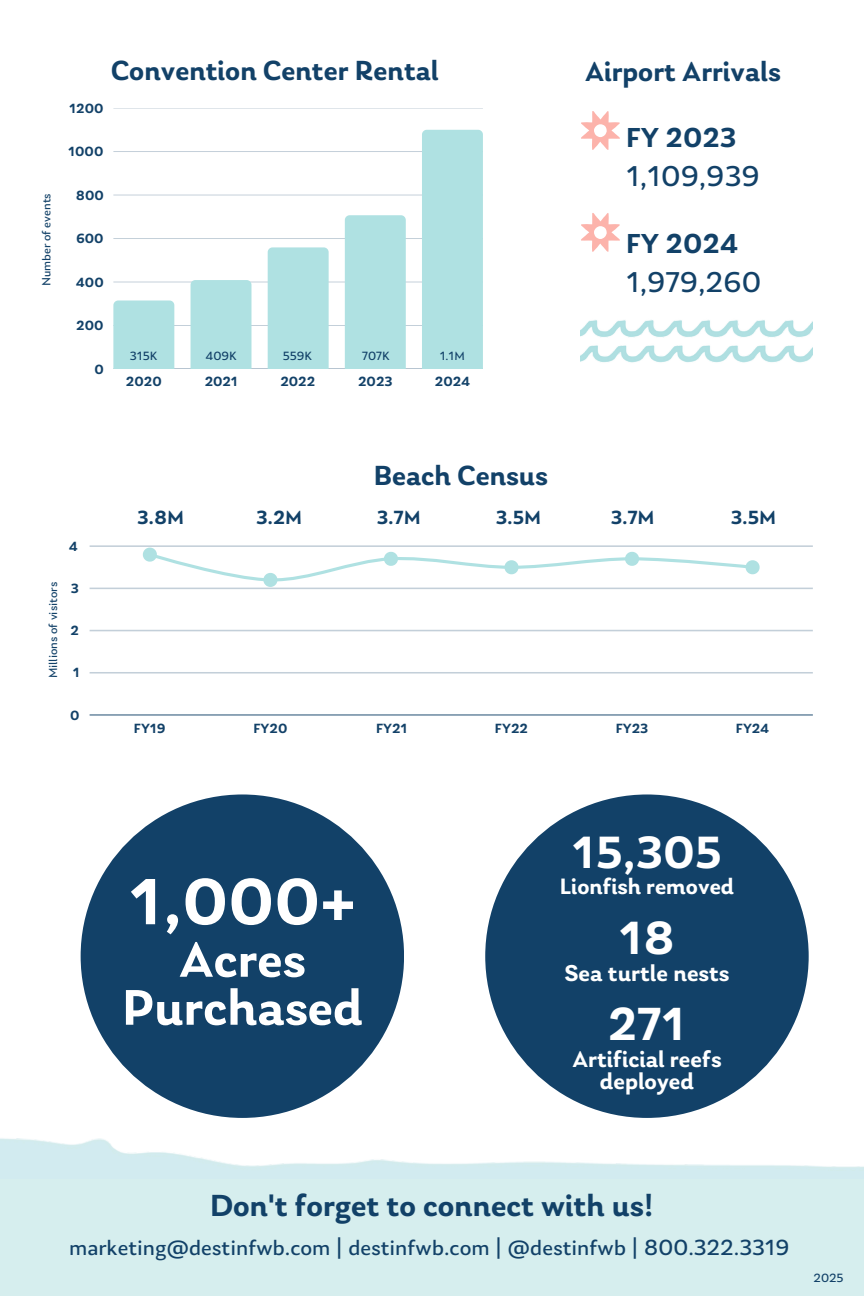
<style>
.page{position:relative;width:864px;height:1296px;background:#fff}
.page>*{position:absolute;margin:0;border:0;box-sizing:border-box;transform-origin:0 0}
.t1{font:600 68.4px "Laca";color:#fff}
.t2{font:600 52.4px/48px "Laca";color:#fff;text-align:center}
.t3{font:600 48.8px "Laca";color:#fff}
.t4{font:600 47.4px "Laca";color:#fff}
.t5{font:600 32px "Laca";color:#124168}
.t6{font:600 29px "Laca";color:#124168}
.t7{font:28.8px/39px "Laca Text";color:#124168}
.t8{font:600 24px/22px "Laca";color:#fff;text-align:center}
.t9{font:600 23.4px "Laca";color:#fff}
.t10{font:22px "Laca Text";color:#124168}
.t11{font:600 20px "Laca";color:#124168}
.t12{font:600 14px "Laca";color:#124168}
.t13{font:12px "Laca Text";color:#124168}
.s1{font-family:"Laca";font-weight:600}
</style>
<div class="page">
<div style="left:0;top:1179px;width:864px;height:117px;background:#d6eeee"></div>
<div style="left:485px;top:794px;width:324px;height:324px;background:#124168;border-radius:50%"></div>
<div style="left:81px;top:794px;width:323px;height:324px;background:#124168;border-radius:50%"></div>
<hr style="left:113px;top:325px;width:370px;height:1px;background:#c3cfd9">
<hr style="left:113px;top:282px;width:370px;height:1px;background:#e1e7ec">
<hr style="left:113px;top:238px;width:370px;height:1px;background:#c4d0d9">
<hr style="left:113px;top:195px;width:370px;height:1px;background:#e0e6eb">
<hr style="left:113px;top:151px;width:370px;height:1px;background:#c5d0da">
<hr style="left:113px;top:108px;width:370px;height:1px;background:#dfe5ea">
<div style="left:113px;top:300px;width:61px;height:69px;background:#afe1e2"></div>
<div style="left:191px;top:280px;width:60px;height:89px;background:#afe1e2"></div>
<div style="left:268px;top:247px;width:61px;height:122px;background:#afe1e2"></div>
<div style="left:345px;top:215px;width:61px;height:154px;background:#afe1e2"></div>
<div style="left:422px;top:130px;width:61px;height:239px;background:#afe1e2"></div>
<hr style="left:90px;top:714px;width:723px;height:2px;background:#124168;opacity:.6">
<hr style="left:90px;top:672px;width:723px;height:2px;background:#124168;opacity:.25">
<hr style="left:90px;top:630px;width:723px;height:1px;background:#c3cfd9">
<hr style="left:90px;top:588px;width:723px;height:1px;background:#c3cfd9">
<hr style="left:90px;top:545px;width:723px;height:2px;background:#124168;opacity:.25">
<svg style="left:143px;top:548px;width:617px;height:39px"></svg>
<svg style="left:581px;top:111px;width:39px;height:39px"></svg>
<img style="left:580px;top:320px;width:233px;height:43px">
<svg style="left:581px;top:213px;width:39px;height:39px"></svg>
<p class="t13" style="left:41px;top:286px;width:95px;rotate:-90deg">Number of events</p>
<p class="t6" style="left:111px;top:58px;width:329px">Convention Center Rental</p>
<p class="t12" style="left:69px;top:102px;width:36px">1200</p>
<p class="t12" style="left:68px;top:146px;width:37px">1000</p>
<p class="t12" style="left:76px;top:189px;width:29px">800</p>
<p class="t12" style="left:76px;top:233px;width:29px">600</p>
<p class="t12" style="left:76px;top:276px;width:29px">400</p>
<p class="t12" style="left:76px;top:320px;width:29px">200</p>
<p class="t12" style="left:95px;top:363px;width:11px">0</p>
<p class="t13" style="left:130px;top:351px;width:29px">315K</p>
<h6 class="t13" style="left:206px;top:351px;width:33px">409K</h6>
<h2 class="t13" style="left:283px;top:351px;width:31px">559K</h2>
<h6 class="t13" style="left:362px;top:351px;width:29px">707K</h6>
<h6 class="t13" style="left:440px;top:351px;width:27px">1.1M</h6>
<p class="t12" style="left:126px;top:375px;width:37px">2020</p>
<p class="t12" style="left:205px;top:375px;width:35px">2021</p>
<p class="t12" style="left:280px;top:375px;width:36px">2022</p>
<p class="t12" style="left:358px;top:375px;width:36px">2023</p>
<p class="t12" style="left:435px;top:375px;width:37px">2024</p>
<h2 class="t6" style="left:585px;top:59px;width:197px">Airport Arrivals</h2>
<p class="t7" style="left:626px;top:120px;width:135px"><span class="s1">FY 2023<br></span>1,109,939</p>
<p class="t7" style="left:626px;top:226px;width:137px"><span class="s1">FY 2024<br></span>1,979,260</p>
<p class="t12" style="left:69px;top:540px;width:11px">4</p>
<p class="t13" style="left:48px;top:678px;width:98px;rotate:-90deg">Millions of visitors</p>
<p class="t12" style="left:71px;top:583px;width:10px">3</p>
<p class="t12" style="left:71px;top:625px;width:10px">2</p>
<p class="t12" style="left:73px;top:667px;width:9px">1</p>
<p class="t12" style="left:70px;top:709px;width:11px">0</p>
<h2 class="t6" style="left:374px;top:464px;width:176px">Beach Census</h2>
<h6 class="t11" style="left:137px;top:509px;width:49px">3.8M</h6>
<p class="t11" style="left:256px;top:509px;width:48px">3.2M</p>
<h6 class="t11" style="left:377px;top:509px;width:45px">3.7M</h6>
<h1 class="t11" style="left:496px;top:509px;width:47px">3.5M</h1>
<h6 class="t11" style="left:611px;top:509px;width:45px">3.7M</h6>
<h4 class="t11" style="left:731px;top:509px;width:47px">3.5M</h4>
<p class="t12" style="left:134px;top:722px;width:33px">FY19</p>
<p class="t12" style="left:253px;top:722px;width:35px">FY20</p>
<p class="t12" style="left:376px;top:722px;width:33px">FY21</p>
<p class="t12" style="left:495px;top:722px;width:35px">FY22</p>
<p class="t12" style="left:616px;top:722px;width:34px">FY23</p>
<p class="t12" style="left:736px;top:722px;width:35px">FY24</p>
<h3 class="t1" style="left:129px;top:873px;width:229px">1,000+</h3>
<h3 class="t2" style="left:122px;top:940px;width:242px">Acres<br>Purchased</h3>
<p class="t4" style="left:572px;top:833px;width:152px">15,305</p>
<p class="t9" style="left:560px;top:877px;width:176px">Lionfish removed</p>
<p class="t3" style="left:619px;top:917px;width:58px">18</p>
<p class="t8" style="left:564px;top:964px;width:166px">Sea turtle nests</p>
<p class="t3" style="left:608px;top:1004px;width:80px">271</p>
<p class="t8" style="left:572px;top:1050px;width:151px">Artificial reefs deployed</p>
<p class="t5" style="left:210px;top:1192px;width:445px">Don't forget to connect with us!</p>
<p class="t10" style="left:69px;top:1239px;width:722px">marketing@destinfwb.com | destinfwb.com | @destinfwb | 800.322.3319</p>
<h3 class="t13" style="left:814px;top:1273px;width:32px">2025</h3>
</div>
